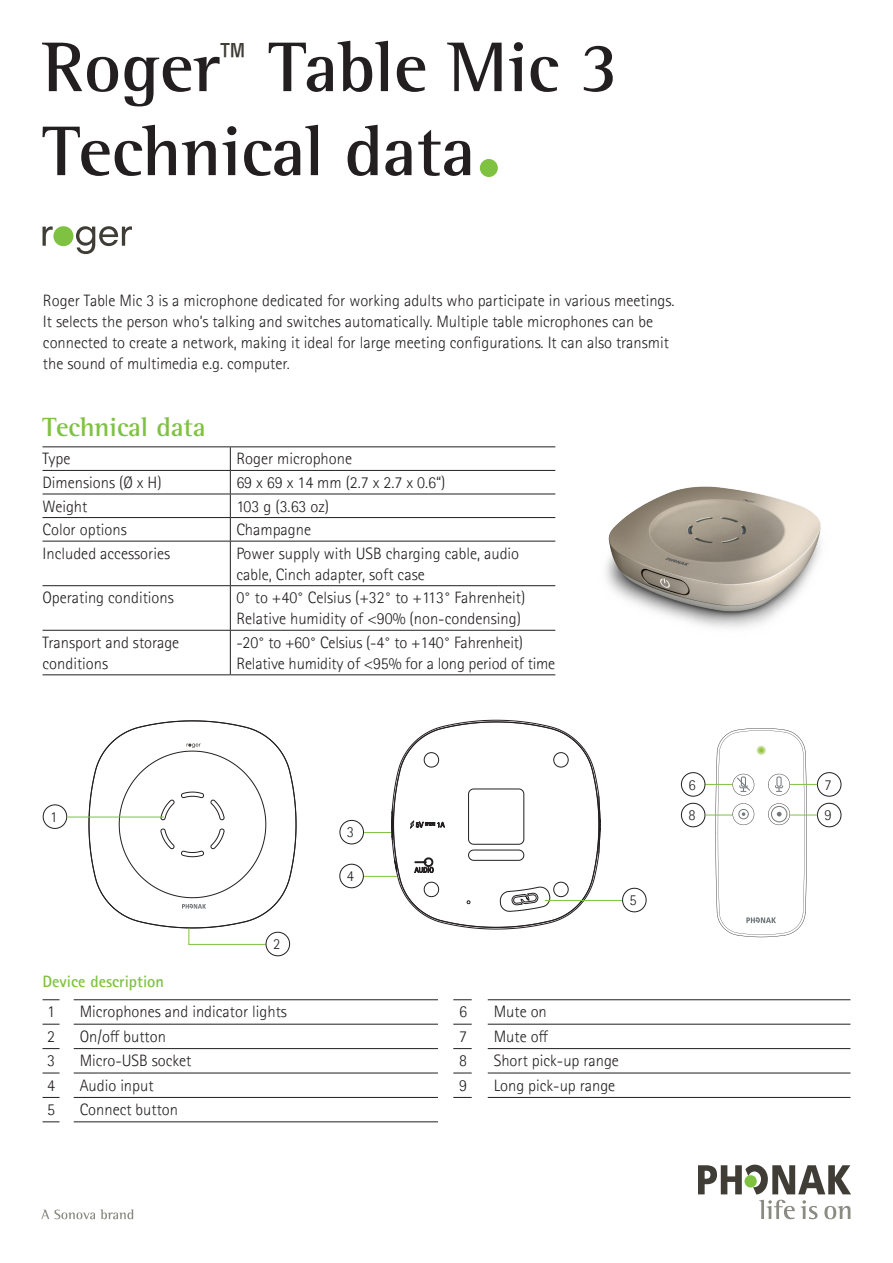
<style>
.page{position:relative;width:893px;height:1263px;background:#fff}
.page>*{position:absolute;margin:0;border:0;box-sizing:border-box;transform-origin:0 0}
.PHO_Main_Chapter_title_44pt_Graphite{font:700 72px "Rotis Semifor Phonak";color:#231f20}
.t1{font:700 27px "Rotis Semifor Phonak";color:#7fc241}
.Body_Text_11pt{font:300 16.5px/21px "Rotis Sansfor Phonak";color:#231f20}
.t2{font:700 16.5px "Rotis Sansfor Phonak";color:#7fc241}
.t3{font:300 15px "Rotis Sansfor Phonak";color:#231f20}
</style>
<div class="page">
<svg style="left:698px;top:1164px;width:153px;height:30px"></svg>
<svg style="left:759px;top:1200px;width:36px;height:19px"></svg>
<svg style="left:801px;top:1200px;width:16px;height:19px"></svg>
<svg style="left:824px;top:1206px;width:26px;height:13px"></svg>
<svg style="left:41px;top:1209px;width:92px;height:10px"></svg>
<hr style="left:43px;top:446px;width:187px;height:1px;background:#231f20">
<hr style="left:230px;top:446px;width:325px;height:1px;background:#231f20">
<hr style="left:43px;top:470px;width:187px;height:1px;background:#231f20">
<hr style="left:230px;top:470px;width:325px;height:1px;background:#231f20">
<hr style="left:43px;top:494px;width:187px;height:1px;background:#231f20">
<hr style="left:230px;top:494px;width:325px;height:1px;background:#231f20">
<hr style="left:43px;top:517px;width:187px;height:1px;background:#231f20">
<hr style="left:230px;top:517px;width:325px;height:1px;background:#231f20">
<hr style="left:43px;top:541px;width:187px;height:1px;background:#231f20">
<hr style="left:230px;top:541px;width:325px;height:1px;background:#231f20">
<hr style="left:43px;top:585px;width:187px;height:1px;background:#231f20">
<hr style="left:230px;top:585px;width:325px;height:1px;background:#231f20">
<hr style="left:43px;top:630px;width:187px;height:1px;background:#231f20">
<hr style="left:230px;top:630px;width:325px;height:1px;background:#231f20">
<hr style="left:43px;top:674px;width:187px;height:1px;background:#231f20">
<hr style="left:230px;top:674px;width:325px;height:1px;background:#231f20">
<svg style="left:230px;top:447px;width:1px;height:94px"></svg>
<hr style="left:230px;top:541px;width:1px;height:44px;background:#231f20">
<hr style="left:230px;top:586px;width:1px;height:44px;background:#231f20">
<hr style="left:230px;top:631px;width:1px;height:43px;background:#231f20">
<img style="left:605px;top:486px;width:216px;height:142px">
<div style="left:480px;top:159px;width:18px;height:18px;background:#7fc241;border-radius:50%"></div>
<svg style="left:76px;top:226px;width:56px;height:28px"></svg>
<svg style="left:43px;top:226px;width:10px;height:20px"></svg>
<div style="left:53px;top:226px;width:20px;height:20px;background:#7fc241;border-radius:50%"></div>
<svg style="left:43px;top:999px;width:17px;height:1px"></svg>
<hr style="left:74px;top:999px;width:364px;height:1px;background:#231f20">
<svg style="left:453px;top:999px;width:19px;height:1px"></svg>
<hr style="left:488px;top:999px;width:362px;height:1px;background:#231f20">
<svg style="left:43px;top:1024px;width:17px;height:1px"></svg>
<hr style="left:74px;top:1024px;width:364px;height:1px;background:#231f20">
<svg style="left:453px;top:1024px;width:19px;height:1px"></svg>
<hr style="left:488px;top:1024px;width:362px;height:1px;background:#231f20">
<svg style="left:43px;top:1048px;width:17px;height:1px"></svg>
<hr style="left:74px;top:1048px;width:364px;height:1px;background:#231f20">
<svg style="left:453px;top:1048px;width:19px;height:1px"></svg>
<hr style="left:488px;top:1048px;width:362px;height:1px;background:#231f20">
<svg style="left:43px;top:1073px;width:17px;height:1px"></svg>
<hr style="left:74px;top:1073px;width:364px;height:1px;background:#231f20">
<svg style="left:453px;top:1073px;width:19px;height:1px"></svg>
<hr style="left:488px;top:1073px;width:362px;height:1px;background:#231f20">
<svg style="left:43px;top:1097px;width:17px;height:1px"></svg>
<hr style="left:74px;top:1097px;width:364px;height:1px;background:#231f20">
<svg style="left:453px;top:1097px;width:19px;height:1px"></svg>
<hr style="left:488px;top:1097px;width:362px;height:1px;background:#231f20">
<svg style="left:43px;top:1121px;width:17px;height:1px"></svg>
<hr style="left:74px;top:1121px;width:364px;height:1px;background:#231f20">
<hr style="left:68px;top:817px;width:96px;height:1px;background:#7fc241">
<div style="left:43px;top:805px;width:24px;height:24px;border:1px solid #231f20;border-radius:50%"></div>
<div style="left:266px;top:932px;width:24px;height:24px;border:1px solid #231f20;border-radius:50%"></div>
<svg style="left:89px;top:721px;width:208px;height:224px"></svg>
<svg style="left:364px;top:720px;width:236px;height:209px"></svg>
<div style="left:340px;top:820px;width:24px;height:24px;border:1px solid #231f20;border-radius:50%"></div>
<hr style="left:545px;top:900px;width:77px;height:1px;background:#7fc241">
<div style="left:622px;top:888px;width:24px;height:24px;border:1px solid #231f20;border-radius:50%"></div>
<hr style="left:364px;top:876px;width:33px;height:1px;background:#7fc241">
<div style="left:340px;top:864px;width:24px;height:24px;border:1px solid #231f20;border-radius:50%"></div>
<div style="left:681px;top:772px;width:24px;height:24px;border:1px solid #231f20;border-radius:50%"></div>
<div style="left:681px;top:803px;width:24px;height:24px;border:1px solid #231f20;border-radius:50%"></div>
<div style="left:817px;top:772px;width:24px;height:24px;border:1px solid #231f20;border-radius:50%"></div>
<div style="left:817px;top:803px;width:24px;height:24px;border:1px solid #231f20;border-radius:50%"></div>
<svg style="left:705px;top:728px;width:112px;height:209px"></svg>
<p class="PHO_Main_Chapter_title_44pt_Graphite" style="left:43px;top:23px;width:578px">Roger<sup>™</sup> Table Mic 3</p>
<p class="PHO_Main_Chapter_title_44pt_Graphite" style="left:43px;top:107px;width:434px">Technical data</p>
<p class="Body_Text_11pt" style="left:43px;top:290px;width:633px">Roger Table Mic 3 is a microphone dedicated for working adults who participate in various meetings.</p>
<p class="Body_Text_11pt" style="left:43px;top:311px;width:627px">It selects the person who’s talking and switches automatically. Multiple table microphones can be connected to create a network, making it ideal for large meeting configurations. It can also transmit the sound of multimedia e.g. computer.</p>
<p class="t1" style="left:43px;top:410px;width:165px">Technical data</p>
<p class="Body_Text_11pt" style="left:43px;top:449px;width:30px">Type</p>
<p class="Body_Text_11pt" style="left:236px;top:449px;width:117px">Roger microphone</p>
<p class="Body_Text_11pt" style="left:43px;top:472px;width:121px">Dimensions (Ø x H)</p>
<p class="Body_Text_11pt" style="left:236px;top:472px;width:211px">69 x 69 x 14 mm (2.7 x 2.7 x 0.6“)</p>
<p class="Body_Text_11pt" style="left:43px;top:496px;width:46px">Weight</p>
<p class="Body_Text_11pt" style="left:236px;top:496px;width:94px">103 g (3.63 oz)</p>
<p class="Body_Text_11pt" style="left:43px;top:519px;width:86px">Color options</p>
<p class="Body_Text_11pt" style="left:236px;top:519px;width:76px">Champagne</p>
<p class="Body_Text_11pt" style="left:43px;top:543px;width:129px">Included accessories</p>
<p class="Body_Text_11pt" style="left:236px;top:543px;width:284px">Power supply with USB charging cable, audio cable, Cinch adapter, soft case</p>
<p class="Body_Text_11pt" style="left:43px;top:587px;width:133px">Operating conditions</p>
<p class="Body_Text_11pt" style="left:236px;top:587px;width:291px">0° to +40° Celsius (+32° to +113° Fahrenheit)</p>
<p class="Body_Text_11pt" style="left:236px;top:608px;width:286px">Relative humidity of &lt;90% (non-condensing)</p>
<p class="Body_Text_11pt" style="left:43px;top:632px;width:138px">Transport and storage conditions</p>
<p class="Body_Text_11pt" style="left:236px;top:632px;width:288px">-20° to +60° Celsius (-4° to +140° Fahrenheit)</p>
<p class="Body_Text_11pt" style="left:236px;top:653px;width:320px">Relative humidity of &lt;95% for a long period of time</p>
<p class="t3" style="left:50px;top:808px;width:9px">1</p>
<p class="t3" style="left:347px;top:824px;width:9px">3</p>
<p class="t3" style="left:347px;top:867px;width:9px">4</p>
<p class="t3" style="left:630px;top:892px;width:9px">5</p>
<p class="t2" style="left:43px;top:971px;width:123px">Device description</p>
<p class="t3" style="left:273px;top:936px;width:9px">2</p>
<p class="Body_Text_11pt" style="left:47px;top:1001px;width:9px">1</p>
<p class="Body_Text_11pt" style="left:80px;top:1001px;width:209px">Microphones and indicator lights</p>
<p class="Body_Text_11pt" style="left:459px;top:1001px;width:9px">6</p>
<p class="Body_Text_11pt" style="left:494px;top:1001px;width:55px">Mute on</p>
<p class="Body_Text_11pt" style="left:47px;top:1026px;width:9px">2</p>
<p class="Body_Text_11pt" style="left:80px;top:1026px;width:88px">On/off button</p>
<p class="Body_Text_11pt" style="left:459px;top:1026px;width:9px">7</p>
<p class="Body_Text_11pt" style="left:494px;top:1026px;width:56px">Mute off</p>
<p class="Body_Text_11pt" style="left:47px;top:1050px;width:9px">3</p>
<p class="Body_Text_11pt" style="left:80px;top:1050px;width:113px">Micro-USB socket</p>
<p class="Body_Text_11pt" style="left:459px;top:1050px;width:9px">8</p>
<p class="Body_Text_11pt" style="left:494px;top:1050px;width:127px">Short pick-up range</p>
<p class="Body_Text_11pt" style="left:47px;top:1075px;width:9px">4</p>
<p class="Body_Text_11pt" style="left:80px;top:1075px;width:75px">Audio input</p>
<p class="Body_Text_11pt" style="left:459px;top:1075px;width:9px">9</p>
<p class="Body_Text_11pt" style="left:494px;top:1075px;width:123px">Long pick-up range</p>
<p class="Body_Text_11pt" style="left:47px;top:1099px;width:9px">5</p>
<p class="Body_Text_11pt" style="left:80px;top:1099px;width:100px">Connect button</p>
<p class="t3" style="left:688px;top:776px;width:9px">6</p>
<p class="t3" style="left:688px;top:807px;width:9px">8</p>
<p class="t3" style="left:824px;top:776px;width:9px">7</p>
<p class="t3" style="left:824px;top:807px;width:9px">9</p>
</div>
